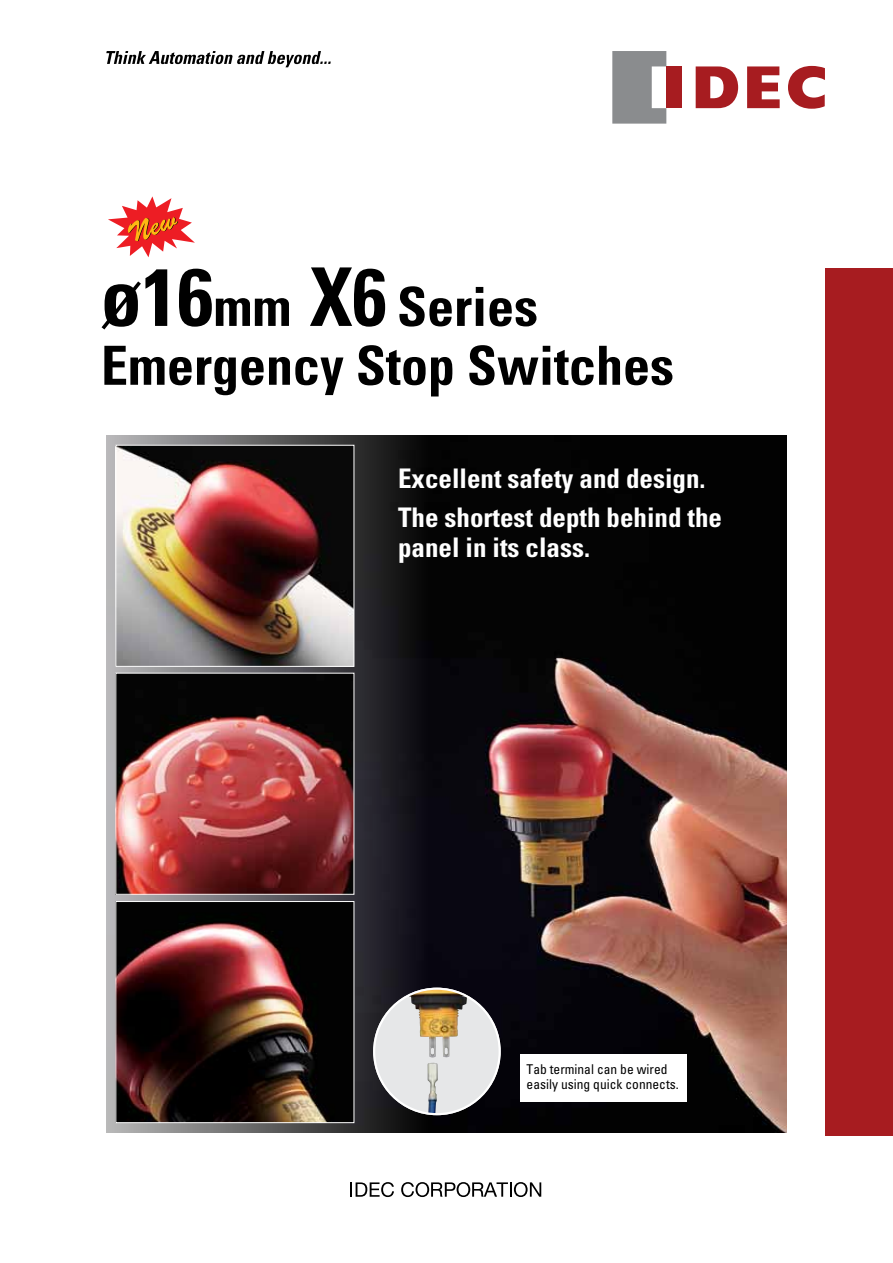
<style>
.page{position:relative;width:893px;height:1263px;background:#fff}
.page>*{position:absolute;margin:0;border:0;box-sizing:border-box;transform-origin:0 0}
.t1{font:700 condensed 54px/58.8px "Univers LT Std";color:#000}
.t2{font:700 condensed 27px/38.5px "Univers LT Std";color:#fff}
.t3{font:condensed 13.5px/15px "Univers LT Std";color:#000}
.s1{font-size:81px}
</style>
<div class="page">
<div style="left:825px;top:268px;width:68px;height:867px;background:#a71c20"></div>
<svg style="left:612px;top:51px;width:54px;height:73px;background:#9c9ea0"></svg>
<svg style="left:696px;top:66px;width:42px;height:42px"></svg>
<svg style="left:747px;top:66px;width:33px;height:42px"></svg>
<div style="left:666px;top:66px;width:16px;height:42px;background:#a71c20"></div>
<svg style="left:788px;top:66px;width:37px;height:43px"></svg>
<svg style="left:106px;top:51px;width:225px;height:16px"></svg>
<svg style="left:350px;top:1182px;width:44px;height:15px"></svg>
<svg style="left:401px;top:1182px;width:140px;height:15px"></svg>
<img style="left:106px;top:436px;width:681px;height:697px">
<img style="left:118px;top:447px;width:234px;height:218px">
<div style="left:116px;top:445px;width:238px;height:222px;border:1px solid #fff"></div>
<img style="left:118px;top:903px;width:234px;height:218px">
<div style="left:116px;top:901px;width:238px;height:222px;border:1px solid #fff"></div>
<img style="left:118px;top:675px;width:234px;height:217px">
<div style="left:374px;top:989px;width:126px;height:125px;background:#e6e7e8;border-radius:50%"></div>
<img style="left:427px;top:1063px;width:11px;height:49px">
<img style="left:409px;top:995px;width:36px;height:62px">
<div style="left:520px;top:1054px;width:167px;height:47px;background:#fff"></div>
<svg style="left:108px;top:196px;width:87px;height:62px"></svg>
<h1 class="t1" style="left:101px;top:277px;width:574px"><span class="s1">ø16</span>mm <span class="s1">X6</span> Series<br>Emergency Stop Switches</h1>
<p class="t2" style="left:398px;top:459px;width:325px">Excellent safety and design.<br>The shortest depth behind the</p>
<p class="t2" style="left:398px;top:528px;width:193px">panel in its class.</p>
<p class="t3" style="left:527px;top:1061px;width:154px">Tab terminal can be wired easily using quick connects.</p>
</div>
